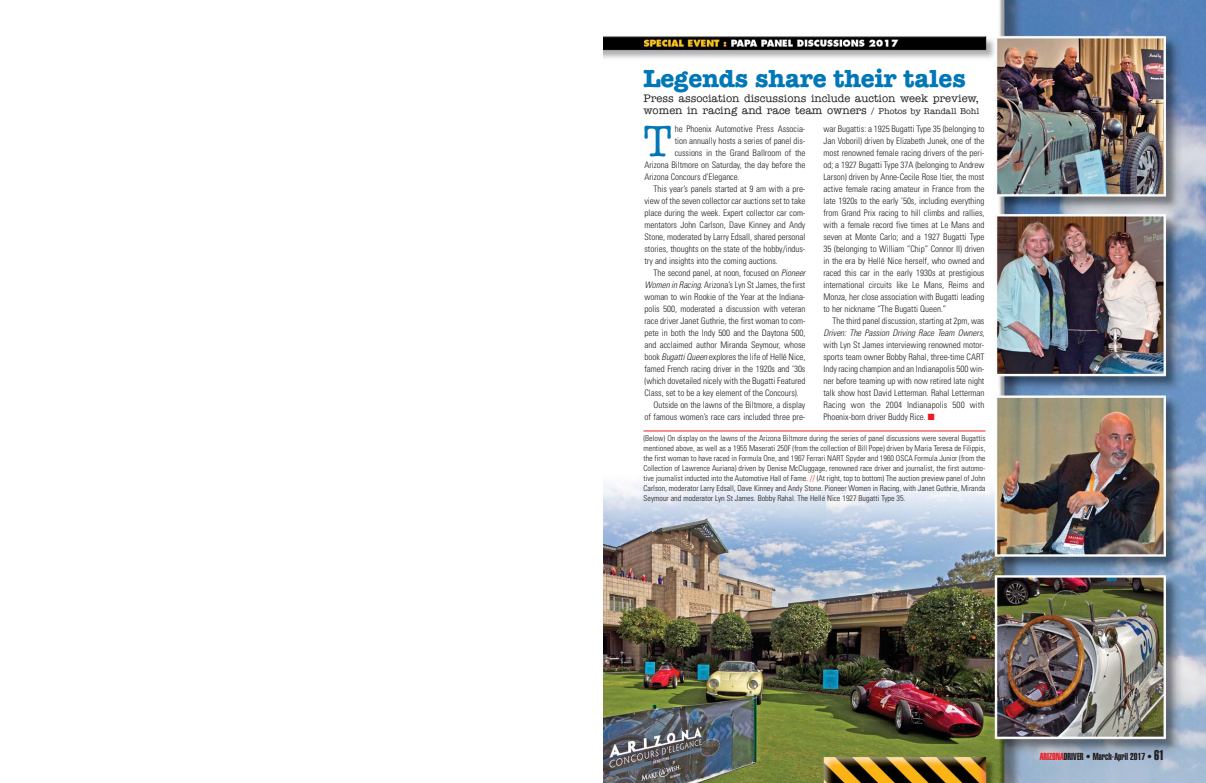
<style>
.page{position:relative;width:1206px;height:783px;background:#fff}
.page>*{position:absolute;margin:0;border:0;box-sizing:border-box;transform-origin:0 0}
.t1{font:500 44.1px "American Typewriter";color:#0077b7}
.t2{font:700 25px "American Typewriter";color:#0077b7}
.t3{font:500 11px/12px "American Typewriter";color:#231f20}
.t4{font:10px "Helvetica Extra Compressed";color:#231f20}
.t5{font:300 condensed 9px/12px "Univers";letter-spacing:-.005em;color:#231f20;text-align:justify}
.t6{font:300 condensed 8px/10px "Univers";color:#231f20;text-align:justify}
.s1{font-size:8.5px}
.s2{font-style:italic}
.s3{color:#ed1c24}
.s4{font-size:14px}
</style>
<div class="page">
<img style="left:603px;top:0;width:603px;height:783px">
<hr style="left:644px;top:430px;width:342px;height:1px;background:#ed1c24">
<h2 class="t2" style="left:644px;top:70px;width:324px">Legends share their tales</h2>
<p class="t3" style="left:644px;top:93px;width:337px">Press association discussions include auction week preview, women in racing and race team owners <span class="s1">/ Photos by Randall Bohl</span></p>
<h1 class="t1" style="left:644px;top:125px;width:30px">T</h1>
<p class="t5" style="left:675px;top:124px;width:132px">he Phoenix Automotive Press Associa -</p>
<p class="t5" style="left:675px;top:136px;width:132px">tion annually hosts a series of panel dis-</p>
<p class="t5" style="left:675px;top:148px;width:132px">cussions in the Grand Ballroom of the</p>
<p class="t5" style="left:644px;top:160px;width:162px">Arizona Biltmore on Saturday, the day before the</p>
<p class="t5" style="left:644px;top:172px;width:97px">Arizona Con cours d’Elegance.</p>
<p class="t5" style="left:654px;top:184px;width:153px">This year’s panels started at 9 am with a pre-</p>
<p class="t5" style="left:644px;top:196px;width:162px">view of the seven collector car auctions set to take</p>
<p class="t5" style="left:644px;top:208px;width:162px">place during the week. Expert collector car com-</p>
<p class="t5" style="left:644px;top:220px;width:162px">mentators John Carlson, Dave Kinney and Andy</p>
<p class="t5" style="left:644px;top:232px;width:163px">Stone, moderated by Larry Edsall, shared personal</p>
<p class="t5" style="left:644px;top:244px;width:162px">stories, thoughts on the state of the hobby/indus-</p>
<p class="t5" style="left:644px;top:256px;width:135px">try and insights into the coming auctions.</p>
<p class="t5" style="left:654px;top:268px;width:155px">The second panel, at noon, focused on <span class="s2">Pioneer</span></p>
<p class="t5" style="left:645px;top:280px;width:162px"><span class="s2">Women in Racing</span>. Arizona’s Lyn St James, the first</p>
<p class="t5" style="left:644px;top:292px;width:162px">woman to win Rookie of the Year at the Indi an a -</p>
<p class="t5" style="left:644px;top:304px;width:162px">polis 500, moderated a discussion with veteran</p>
<p class="t5" style="left:644px;top:316px;width:163px">race driver Janet Guthrie, the first woman to com-</p>
<p class="t5" style="left:644px;top:328px;width:162px">pete in both the Indy 500 and the Daytona 500,</p>
<p class="t5" style="left:644px;top:340px;width:162px">and acclaimed author Miranda Seymour, whose</p>
<p class="t5" style="left:644px;top:352px;width:162px">book <span class="s2">BugattiQueen</span>explores the life of Hellé Nice,</p>
<p class="t5" style="left:644px;top:364px;width:162px">famed French racing driver in the 1920s and ’30s</p>
<p class="t5" style="left:644px;top:376px;width:162px">(which dovetailed nicely with the Bugatti Featured</p>
<p class="t5" style="left:644px;top:388px;width:156px">Class, set to be a key element of the Concours).</p>
<p class="t5" style="left:653px;top:400px;width:153px">Outside on the lawns of the Biltmore, a display</p>
<p class="t5" style="left:644px;top:412px;width:162px">of famous women’s race cars included three pre-</p>
<p class="t5" style="left:823px;top:124px;width:163px">war Bugattis: a 1925 Bugatti Type 35 (belonging to Jan Voboril) driven by Elizabeth Junek, one of the most renowned female racing drivers of the peri&shy;od; a 1927 Bugatti Type 37A (belonging to Andrew Larson) driven by Anne-Cecile Rose Itier, the most active female racing amateur in France from the late 1920s to the early ’50s, including everything from Grand Prix racing to hill climbs and rallies, with a female record five times at Le Mans and seven at Monte Carlo; and a 1927 Bugatti Type 35 (belonging to William “Chip” Connor II) driven in the era by Hellé Nice herself, who owned and raced this car in the early 1930s at prestigious international circuits like Le Mans, Reims and Monza, her close association with Bugatti leading to her nickname “The Bugatti Queen.”</p>
<p class="t5" style="left:823px;top:316px;width:163px;text-indent:9px">The third panel discussion, starting at 2pm, was <span class="s2">Driven: The Passion Driving Race Team Owners</span>, with Lyn St James interviewing renowned motor&shy;sports team owner Bobby Rahal, three-time CART Indy racing champion and an Indianapolis 500 win&shy;ner before teaming up with now retired late night talk show host David Letterman. Rahal Letterman Racing won the 2004 Indianapolis 500 with Phoenix-born driver Buddy Rice. <span class="s3">■</span></p>
<p class="t6" style="left:644px;top:434px;width:344px">(Below) On display on the lawns of the Arizona Biltmore during the series of panel discussions were several Bugattis mentioned above, as well as a 1955 Maserati 250F (from the collection of Bill Pope) driven by Maria Teresa de Filippis, the first woman to have raced in Formula One, and 1967 Ferrari NART Spyder and 1960 OSCA Formula Junior (from the Collection of Lawrence Auriana) driven by Denise McCluggage, renowned race driver and journalist, the first auto mo - tive journalist inducted into the Automotive Hall of Fame. <span class="s3">//</span> (At right, top to bottom) The auction preview panel of John Carlson, moderator Larry Edsall, Dave Kinney and Andy Stone. Pioneer Women in Racing, with Janet Guthrie, Miranda Seymour and moderator Lyn St James. Bobby Rahal. The Hellé Nice 1927 Bugatti Type 35.</p>
<p class="t4" style="left:1040px;top:753px;width:126px"><span class="s3">ARIZONA</span>DRIVER • March-April 2017 • <span class="s4">61</span></p>
</div>
